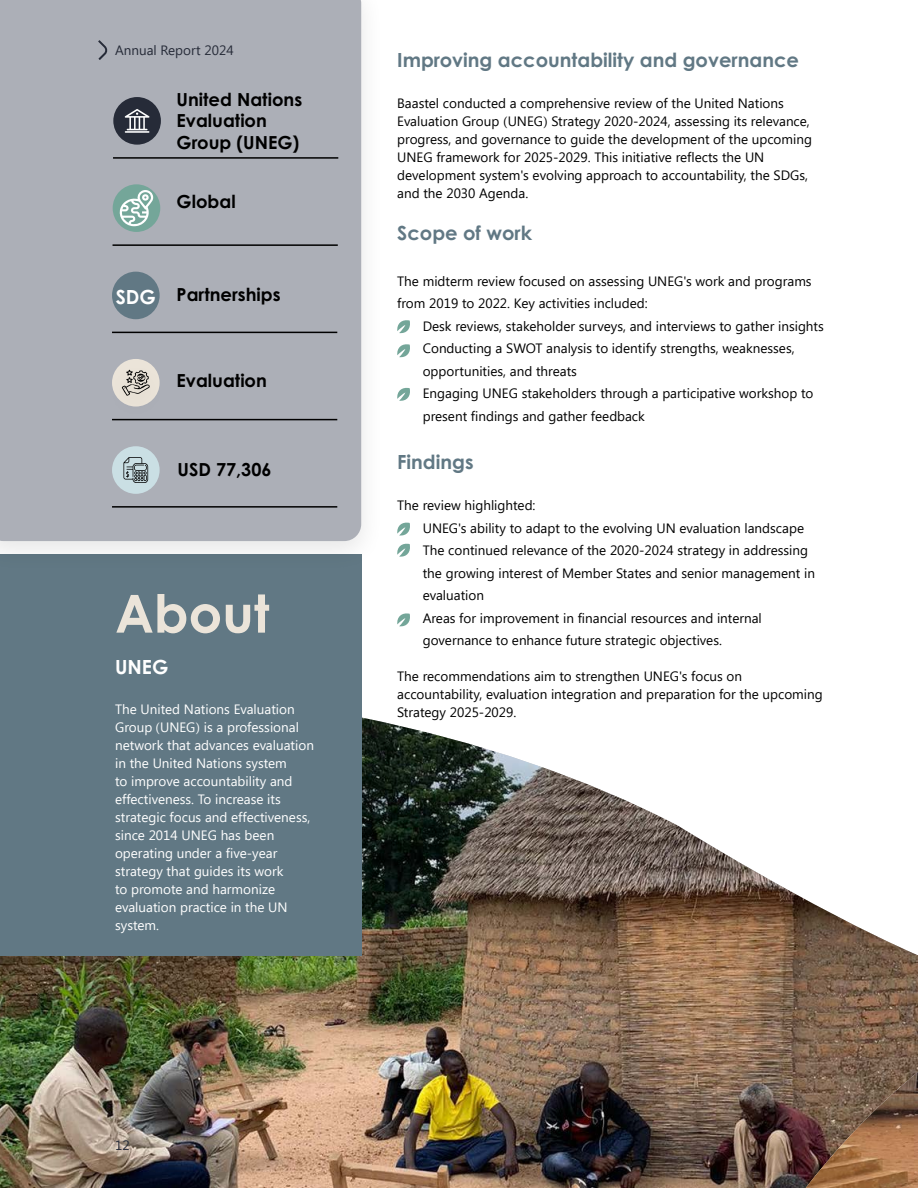
<style>
.page{position:relative;width:918px;height:1188px;background:#fff}
.page>*{position:absolute;margin:0;border:0;box-sizing:border-box;transform-origin:0 0}
.t1{font:700 52.5px "Century Gothic Pro";color:#ebe4d9}
.t2{font:700 19.5px "Century Gothic Pro";color:#617884}
.t3{font:700 19.5px "Century Gothic Pro";color:#fff}
.t4{font:700 18px/21.6px "Century Gothic Pro";color:#000}
.t5{font:13.5px/22.5px "Segoe UI";color:#000}
.t6{font:13.5px/18px "Segoe UI";color:#fff}
.t7{font:13.5px "Segoe UI";color:#262b38}
.s1{font-family:"Minion Pro"}
</style>
<div class="page">
<img style="left:0;top:683px;width:795px;height:505px">
<img style="left:361px;top:689px;width:434px;height:266px">
<svg style="left:795px;top:893px;width:123px;height:295px"></svg>
<img style="left:806px;top:1072px;width:112px;height:116px">
<div style="left:0;top:554px;width:361px;height:402px;background:#617884"></div>
<div style="left:0;top:0;width:385px;height:573px;background:#000;opacity:.1"></div>
<div style="left:0;top:0;width:361px;height:541px;background:#acafb7"></div>
<div style="left:113px;top:97px;width:48px;height:48px;background:#262b38;border-radius:50%"></div>
<hr style="left:113px;top:157px;width:225px;height:2px;background:#000">
<div style="left:113px;top:184px;width:47px;height:48px;background:#74a699;border-radius:50%"></div>
<hr style="left:113px;top:244px;width:225px;height:2px;background:#000">
<div style="left:112px;top:272px;width:48px;height:47px;background:#617884;border-radius:50%"></div>
<hr style="left:112px;top:332px;width:225px;height:1px;background:#000">
<hr style="left:112px;top:419px;width:225px;height:1px;background:#000">
<div style="left:112px;top:446px;width:48px;height:48px;background:#cadfe4;border-radius:50%"></div>
<hr style="left:112px;top:506px;width:225px;height:2px;background:#000">
<hr style="left:125px;top:131px;width:24px;height:2px;background:#fff">
<svg style="left:125px;top:109px;width:24px;height:21px"></svg>
<svg style="left:123px;top:457px;width:25px;height:26px"></svg>
<div style="left:101px;top:357px;width:71px;height:69px;background:#000;opacity:.1"></div>
<svg style="left:122px;top:370px;width:28px;height:26px"></svg>
<svg style="left:118px;top:190px;width:37px;height:36px"></svg>
<svg style="left:397px;top:344px;width:13px;height:14px"></svg>
<svg style="left:397px;top:387px;width:13px;height:14px"></svg>
<svg style="left:397px;top:522px;width:13px;height:14px"></svg>
<svg style="left:397px;top:543px;width:13px;height:14px"></svg>
<svg style="left:397px;top:320px;width:13px;height:14px"></svg>
<svg style="left:397px;top:613px;width:13px;height:14px"></svg>
<svg style="left:98px;top:40px;width:10px;height:20px"></svg>
<p class="t7" style="left:115px;top:42px;width:120px">Annual Report 2024</p>
<h3 class="t4" style="left:177px;top:88px;width:127px">United Nations<br>Evaluation<br>Group (UNEG)</h3>
<h3 class="t4" style="left:177px;top:190px;width:61px">Global</h3>
<h2 class="t3" style="left:116px;top:285px;width:42px">SDG</h2>
<h3 class="t4" style="left:177px;top:283px;width:106px">Partnerships</h3>
<h3 class="t4" style="left:177px;top:369px;width:92px">Evaluation</h3>
<h2 class="t2" style="left:397px;top:48px;width:403px">Improving accountability and governance</h2>
<p class="t5" style="left:397px;top:95px;width:416px;line-height:18px">Baastel conducted a comprehensive review of the United Nations Evaluation Group <span class="s1">(</span>UNEG<span class="s1">)</span> Strategy 2020-2024, assessing its relevance, progress, and governance to guide the development of the upcoming UNEG framework for 2025-2029. This initiative reflects the UN development system's evolving approach to accountability, the SDGs, and the 2030 Agenda.</p>
<h2 class="t2" style="left:397px;top:220px;width:136px">Scope of work</h2>
<p class="t5" style="left:397px;top:270px;width:416px">The midterm review focused on assessing UNEG's work and programs from 2019 to 2022. Key activities included:</p>
<p class="t5" style="left:423px;top:315px;width:403px">Desk reviews, stakeholder surveys, and interviews to gather insights Conducting a SWOT analysis to identify strengths, weaknesses, opportunities, and threats<br>Engaging UNEG stakeholders through a participative workshop to present findings and gather feedback</p>
<h3 class="t4" style="left:178px;top:459px;width:95px">USD 77,306</h3>
<h2 class="t2" style="left:397px;top:449px;width:78px">Findings</h2>
<p class="t5" style="left:423px;top:494px;width:394px;text-indent:-26px">The review highlighted:<br>UNEG's ability to adapt to the evolving UN evaluation landscape The continued relevance of the 2020-2024 strategy in addressing the growing interest of Member States and senior management in evaluation<br>Areas for improvement in financial resources and internal governance to enhance future strategic objectives.</p>
<p class="t5" style="left:397px;top:667px;width:427px;line-height:18px">The recommendations aim to strengthen UNEG's focus on accountability, evaluation integration and preparation for the upcoming<br>Strategy 2025-2029.</p>
<h1 class="t1" style="left:115px;top:581px;width:156px">About</h1>
<h2 class="t3" style="left:115px;top:655px;width:55px">UNEG</h2>
<p class="t6" style="left:115px;top:700px;width:200px">The United Nations Evaluation<br>Group <span class="s1">(</span>UNEG<span class="s1">)</span> is a professional network that advances evaluation in the United Nations system<br>to improve accountability and effectiveness. To increase its strategic focus and effectiveness, since 2014 UNEG has been operating under a five-year strategy that guides its work<br>to promote and harmonize evaluation practice in the UN system.</p>
<p class="t7" style="left:115px;top:1137px;width:16px">12</p>
</div>
